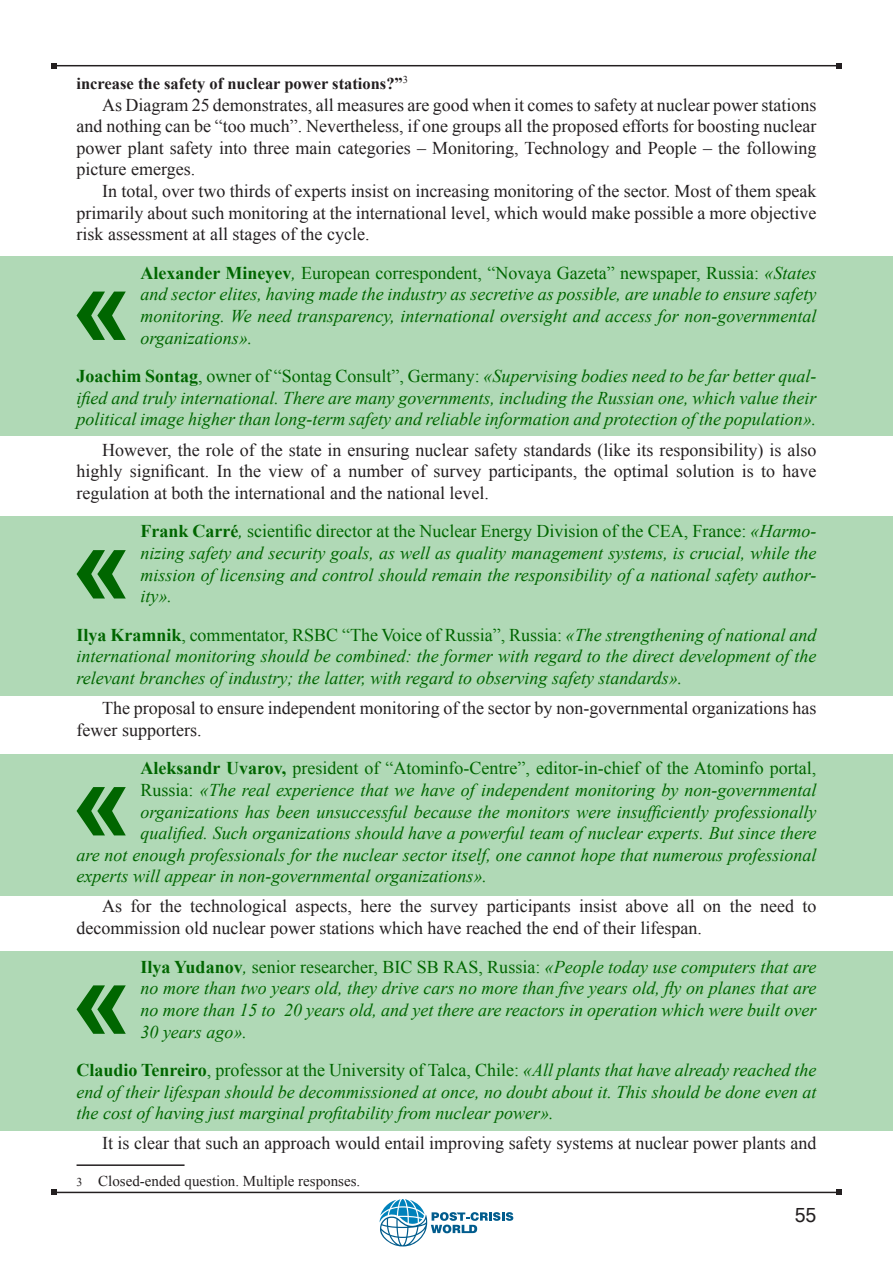
<style>
.page{position:relative;width:893px;height:1263px;background:#fff}
.page>*{position:absolute;margin:0;border:0;box-sizing:border-box;transform-origin:0 0}
.Paragraph_Style_1_gr{font:700 108.6px "Arial";color:#060}
.t1{font:19.5px "Microsoft Sans Serif";color:#231f20}
.Paragraph_Style_1_gr-2{font:italic 18px/21.6px "Times New Roman";color:#060;text-align:justify}
.Base_text{font:18px/21.6px "Times New Roman";color:#231f20;text-align:justify}
.Paragraph_Style_2_gr{font:italic 18px/21.6px "Times New Roman";color:#060;text-align:justify}
.Paragraph_Style_1_gr-3{font:18px "Times New Roman";color:#060}
.Base_text-2{font:700 16.5px "Times New Roman";color:#231f20}
.Footnote{font:15px "Times New Roman";color:#231f20}
.s1{font-weight:700;font-style:normal}
.s2{font-style:normal}
.s3{font-weight:700}
.s4{font-size:12px}
</style>
<div class="page">
<div style="left:0;top:257px;width:893px;height:179px;background:#b0d9b6"></div>
<div style="left:0;top:516px;width:893px;height:179px;background:#b0d9b6"></div>
<div style="left:0;top:754px;width:893px;height:141px;background:#b0d9b6"></div>
<div style="left:0;top:951px;width:893px;height:179px;background:#b0d9b6"></div>
<svg style="left:380px;top:1199px;width:133px;height:47px"></svg>
<hr style="left:54px;top:65px;width:785px;height:1px;background:#231f20">
<svg style="left:51px;top:63px;width:6px;height:6px"></svg>
<svg style="left:836px;top:63px;width:6px;height:6px"></svg>
<hr style="left:54px;top:1192px;width:785px;height:1px;background:#231f20">
<svg style="left:51px;top:1189px;width:6px;height:6px"></svg>
<svg style="left:836px;top:1189px;width:6px;height:6px"></svg>
<hr style="left:77px;top:1164px;width:108px;height:2px;background:#231f20">
<p class="Base_text-2" style="left:77px;top:72px;width:333px">increase the safety of nuclear power stations?”<sup>3</sup></p>
<p class="Base_text" style="left:77px;top:94px;width:741px;text-indent:26px">As Diagram 25 demonstrates, all measures are good when it comes to safety at nuclear power stations and nothing can be “too much”. Nevertheless, if one groups all the proposed efforts for boosting nuclear power plant safety into three main categories – Monitoring, Technology and People – the following picture emerges.</p>
<p class="Base_text" style="left:77px;top:180px;width:741px;text-indent:26px">In total, over two thirds of experts insist on increasing monitoring of the sector. Most of them speak primarily about such monitoring at the international level, which would make possible a more objective risk assessment at all stages of the cycle.</p>
<p class="Paragraph_Style_1_gr-2" style="left:140px;top:262px;width:677px"><span class="s1">Alexander Mineyev</span>, <span class="s2">European correspondent, “Novaya Gazeta” newspaper, Russia:</span> «States and sector elites, having made the industry as secretive as possible, are unable to ensure safety monitoring. We need transparency, international oversight and access for non-governmental organizations».</p>
<p class="Paragraph_Style_2_gr" style="left:77px;top:365px;width:741px"><span class="s1">Joachim Sontag</span><span class="s2">, owner of “Sontag Consult”, Germany:</span> «Supervising bodies need to be far better qual&shy;ified and truly international. There are many governments, including the Russian one, which value their political image higher than long-term safety and reliable information and protection of the population».</p>
<p class="Base_text" style="left:77px;top:438px;width:741px;text-indent:26px">However, the role of the state in ensuring nuclear safety standards (like its responsibility) is also highly significant. In the view of a number of survey participants, the optimal solution is to have regulation at both the international and the national level.</p>
<p class="Paragraph_Style_1_gr" style="left:71px;top:233px;width:62px">«</p>
<p class="Paragraph_Style_1_gr-2" style="left:140px;top:520px;width:677px"><span class="s1">Frank Carré</span>, <span class="s2">scientific director at the Nuclear Energy Division of the CEA, France:</span> «Harmo&shy;nizing safety and security goals, as well as quality management systems, is crucial, while the mission of licensing and control should remain the responsibility of a national safety author&shy;ity».</p>
<p class="Paragraph_Style_2_gr" style="left:77px;top:624px;width:741px"><span class="s1">Ilya Kramnik</span><span class="s2">, commentator, RSBC “The Voice of Russia”, Russia:</span> «The strengthening of national and international monitoring should be combined: the former with regard to the direct development of the relevant branches of industry; the latter, with regard to observing safety standards».</p>
<p class="Base_text" style="left:77px;top:697px;width:741px;text-indent:26px">The proposal to ensure independent monitoring of the sector by non-governmental organizations has fewer supporters.</p>
<p class="Paragraph_Style_1_gr" style="left:71px;top:492px;width:62px">«</p>
<p class="Paragraph_Style_1_gr-3" style="left:140px;top:756px;width:677px"><span class="s3">Aleksandr Uvarov,</span> president of “Atominfo-Centre”, editor-in-chief of the Atominfo portal,</p>
<p class="Paragraph_Style_1_gr-2" style="left:140px;top:779px;width:677px"><span class="s2">Russia:</span> «The real experience that we have of independent monitoring by non-governmental</p>
<p class="Paragraph_Style_1_gr-2" style="left:140px;top:800px;width:677px">organizations has been unsuccessful because the monitors were insufficiently professionally</p>
<p class="Paragraph_Style_1_gr-2" style="left:140px;top:822px;width:677px">qualified. Such organizations should have a powerful team of nuclear experts. But since there</p>
<p class="Paragraph_Style_1_gr-2" style="left:77px;top:843px;width:741px">are not enough professionals for the nuclear sector itself, one cannot hope that numerous professional</p>
<p class="Paragraph_Style_1_gr-2" style="left:77px;top:865px;width:412px">experts will appear in non-governmental organizations».</p>
<p class="Base_text" style="left:77px;top:895px;width:741px;text-indent:26px">As for the technological aspects, here the survey participants insist above all on the need to decommission old nuclear power stations which have reached the end of their lifespan.</p>
<p class="Paragraph_Style_1_gr" style="left:71px;top:729px;width:62px">«</p>
<p class="Paragraph_Style_1_gr-2" style="left:140px;top:955px;width:677px"><span class="s1">Ilya Yudanov</span>, <span class="s2">senior researcher, BIC SB RAS, Russia:</span> «People today use computers that are no more than two years old, they drive cars no more than five years old, fly on planes that are no more than 15 to 20 years old, and yet there are reactors in operation which were built over 30 years ago».</p>
<p class="Paragraph_Style_2_gr" style="left:77px;top:1059px;width:741px"><span class="s1">Claudio Tenreiro</span><span class="s2">, professor at the University of Talca, Chile:</span> «All plants that have already reached the end of their lifespan should be decommissioned at once, no doubt about it. This should be done even at the cost of having just marginal profitability from nuclear power».</p>
<p class="Base_text" style="left:102px;top:1132px;width:716px">It is clear that such an approach would entail improving safety systems at nuclear power plants and</p>
<p class="Footnote" style="left:77px;top:1171px;width:285px"><span class="s4">3</span> Closed-ended question. Multiple responses.</p>
<p class="Paragraph_Style_1_gr" style="left:71px;top:927px;width:62px">«</p>
<p class="t1" style="left:795px;top:1202px;width:23px">55</p>
</div>
